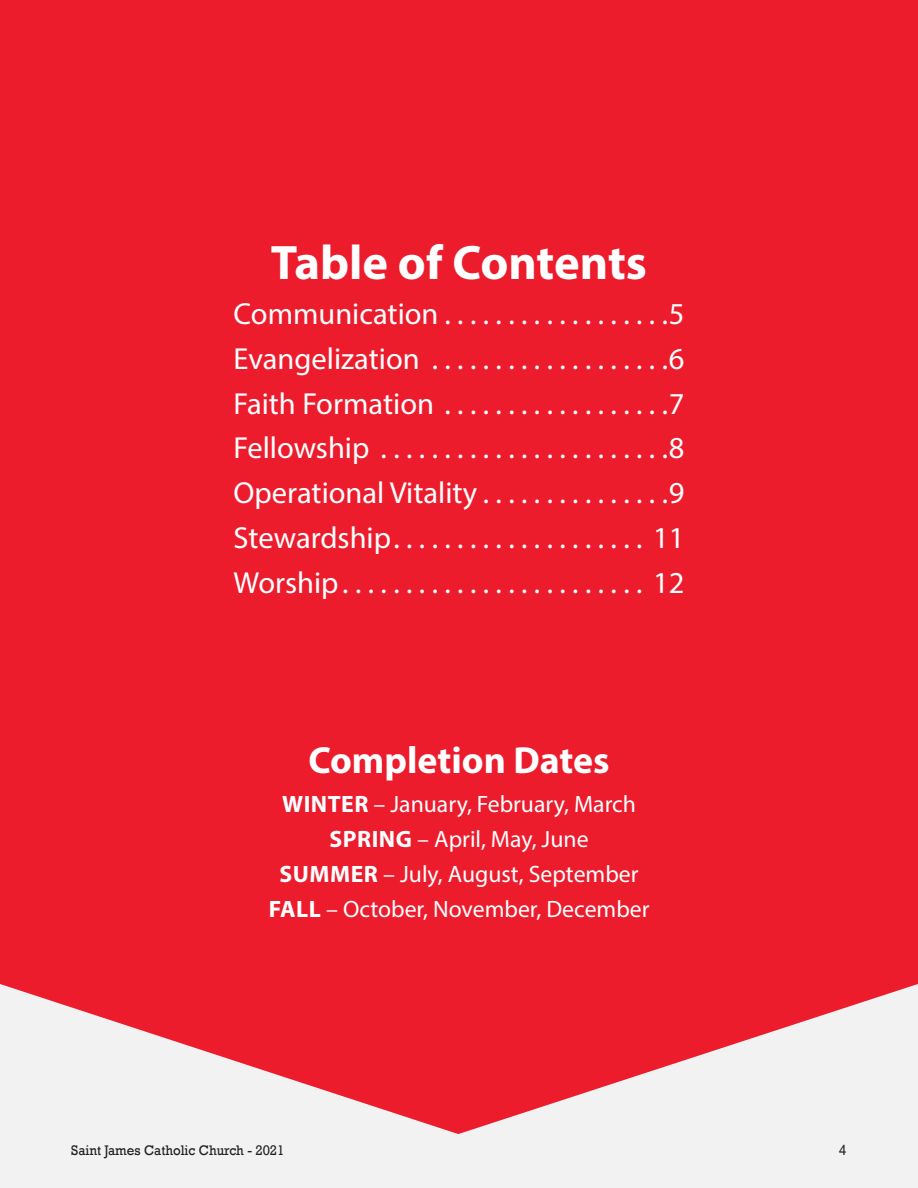
<style>
.page{position:relative;width:918px;height:1188px;background:#fff}
.page>*{position:absolute;margin:0;border:0;box-sizing:border-box;transform-origin:0 0}
.t1{font:700 48.6px "Myriad Pro";color:#fff}
.t2{font:700 37.8px "Myriad Pro";color:#fff}
.t3{font:30.45px "Myriad Pro";color:#fff}
.t4{font:23.7px "Myriad Pro";color:#fff}
.t5{font:14.25px "Rockwell";color:#231f20;scale:.94 1}
.t6{font:14.25px "Arial";color:#231f20;scale:.94 1}
.s1{font-weight:700}
</style>
<div class="page">
<div style="left:0;top:951px;width:918px;height:237px;background:#f2f2f2"></div>
<div style="left:0;top:0;width:918px;height:1134px;background:#ec1c2d"></div>
<p class="t1" style="left:271px;top:231px;width:378px">Table of Contents</p>
<p class="t3" style="left:234px;top:295px;width:452px">Communication . . . . . . . . . . . . . . . . . 5</p>
<p class="t3" style="left:234px;top:340px;width:452px">Evangelization . . . . . . . . . . . . . . . . . . 6</p>
<p class="t3" style="left:234px;top:385px;width:452px">Faith Formation . . . . . . . . . . . . . . . . . 7</p>
<p class="t3" style="left:234px;top:429px;width:452px">Fellowship . . . . . . . . . . . . . . . . . . . . . . 8</p>
<p class="t3" style="left:234px;top:474px;width:452px">Operational Vitality . . . . . . . . . . . . . . 9</p>
<p class="t3" style="left:234px;top:519px;width:452px">Stewardship . . . . . . . . . . . . . . . . . . . . 11</p>
<p class="t3" style="left:234px;top:564px;width:452px">Worship . . . . . . . . . . . . . . . . . . . . . . . . 12</p>
<p class="t2" style="left:308px;top:736px;width:303px">Completion Dates</p>
<p class="t4" style="left:282px;top:790px;width:356px"><span class="s1">WINTER</span> – January, February, March</p>
<p class="t4" style="left:330px;top:824px;width:260px"><span class="s1">SPRING</span> – April, May, June</p>
<p class="t4" style="left:280px;top:859px;width:360px"><span class="s1">SUMMER</span> – July, August, September</p>
<p class="t4" style="left:269px;top:894px;width:382px"><span class="s1">FALL</span> – October, November, December</p>
<p class="t5" style="left:71px;top:1142px;width:228px">Saint James Catholic Church - 2021</p>
<p class="t6" style="left:839px;top:1141px;width:9px">4</p>
</div>
